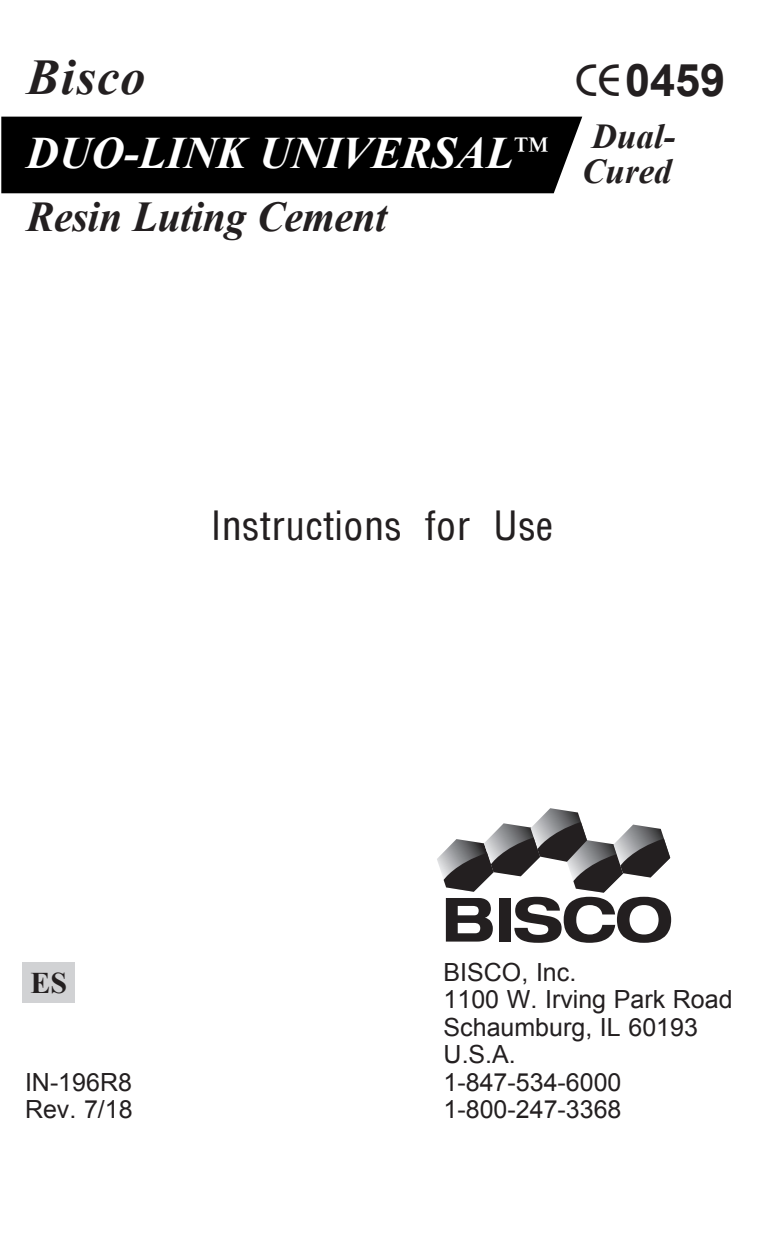
<style>
.page{position:relative;width:765px;height:1260px;background:#fff}
.page>*{position:absolute;margin:0;border:0;box-sizing:border-box;transform-origin:0 0}
.t1{font:italic 700 50px "Times New Roman";letter-spacing:.025em;color:#231f20}
.t2{font:100 condensed 45px "Helvetica";color:#231f20}
.t3{font:italic 700 45px "Times New Roman";color:#fff}
.t4{font:700 45px "Arial";color:#231f20}
.t5{font:italic 700 42.5px "Times New Roman";letter-spacing:-.01em;color:#231f20}
.t6{font:italic 700 35px "Times New Roman";color:#231f20}
.t7{font:700 30px "Times New Roman";color:#231f20}
.t8{font:25px "Arial";color:#231f20}
.s1{font-family:"Bauhaus IT Cby BT";font-weight:500}
</style>
<div class="page">
<div style="left:1px;top:117px;width:581px;height:76px;background:#000"></div>
<svg style="left:437px;top:808px;width:234px;height:135px"></svg>
<div style="left:22px;top:962px;width:53px;height:41px;background:#d1d2d4"></div>
<p class="t1" style="left:27px;top:42px;width:120px">Bisco</p>
<p class="t3" style="left:27px;top:122px;width:523px">DUO-LINK UNIVERSAL<sup>™</sup></p>
<p class="t5" style="left:27px;top:187px;width:362px">Resin Luting Cement</p>
<p class="t4" style="left:575px;top:50px;width:151px"><span class="s1">CE</span>0459</p>
<p class="t6" style="left:592px;top:112px;width:85px">Dual-</p>
<p class="t6" style="left:582px;top:147px;width:91px">Cured</p>
<p class="t2" style="left:211px;top:508px;width:344px">Instructions for Use</p>
<p class="t7" style="left:30px;top:962px;width:38px">ES</p>
<p class="t8" style="left:25px;top:1065px;width:108px">IN-196R8</p>
<p class="t8" style="left:25px;top:1093px;width:109px">Rev. 7/18</p>
<p class="t8" style="left:444px;top:955px;width:134px">BISCO, Inc.</p>
<p class="t8" style="left:444px;top:983px;width:291px">1100 W. Irving Park Road</p>
<p class="t8" style="left:444px;top:1010px;width:256px">Schaumburg, IL 60193</p>
<p class="t8" style="left:444px;top:1038px;width:74px">U.S.A.</p>
<p class="t8" style="left:444px;top:1065px;width:179px">1-847-534-6000</p>
<p class="t8" style="left:444px;top:1093px;width:179px">1-800-247-3368</p>
</div>
